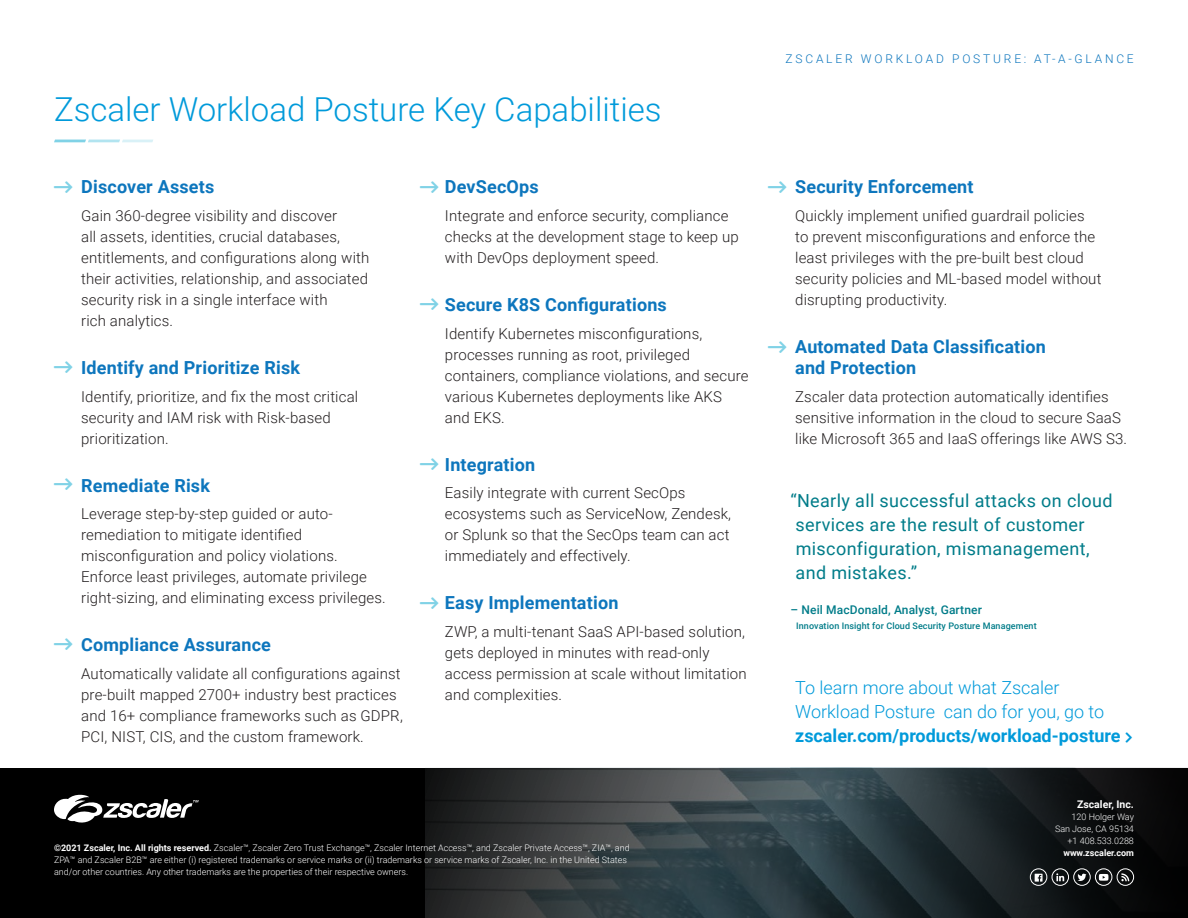
<style>
.page{position:relative;width:1188px;height:918px;background:#fff}
.page>*{position:absolute;margin:0;border:0;box-sizing:border-box;transform-origin:0 0}
.t1{font:300 33px "Roboto";color:#009ada}
.t2{font:700 18px/21px "Roboto";letter-spacing:.01em;color:#0d76bd}
.t3{font:18px/24px "Roboto";letter-spacing:.02em;color:#007c89}
.t4{font:300 18px/24px "Roboto";color:#009ada}
.t5{font:300 15px/21px "Roboto";letter-spacing:.01em;color:#231f20}
.t6{font:300 12px "Roboto";letter-spacing:.235em;color:#0d76bd}
.t7{font:500 12px "Roboto";letter-spacing:.01em;color:#007c89}
.t8{font:700 10.5px "Roboto";color:#fff}
.t9{font:300 9px/12px "Roboto";color:#fff;text-align:right}
.t10{font:500 9px "Roboto";letter-spacing:.01em;color:#007c89}
.t11{font:700 9px "Roboto";color:#fff}
.s1{font-weight:700}
</style>
<div class="page">
<div style="left:0;top:768px;width:1188px;height:150px;background:#000"></div>
<img style="left:426px;top:768px;width:731px;height:150px">
<svg style="left:54px;top:140px;width:99px;height:2px"></svg>
<svg style="left:54px;top:794px;width:145px;height:29px"></svg>
<svg style="left:1099px;top:874px;width:9px;height:7px"></svg>
<div style="left:1095px;top:868px;width:17px;height:18px;border:1px solid #fff;border-radius:50%"></div>
<div style="left:1030px;top:868px;width:17px;height:18px;border:1px solid #fff;border-radius:50%"></div>
<svg style="left:1035px;top:874px;width:8px;height:8px"></svg>
<div style="left:1052px;top:868px;width:17px;height:18px;border:1px solid #fff;border-radius:50%"></div>
<svg style="left:1056px;top:873px;width:8px;height:8px"></svg>
<div style="left:1073px;top:868px;width:18px;height:18px;border:1px solid #fff;border-radius:50%"></div>
<svg style="left:1077px;top:874px;width:9px;height:7px"></svg>
<div style="left:1117px;top:868px;width:17px;height:18px;border:1px solid #fff;border-radius:50%"></div>
<svg style="left:1121px;top:873px;width:8px;height:8px"></svg>
<h1 class="t1" style="left:54px;top:86px;width:609px">Zscaler Workload Posture Key Capabilities</h1>
<p class="t2" style="left:81px;top:175px;width:135px">Discover Assets</p>
<p class="t5" style="left:81px;top:204px;width:290px">Gain 360-degree visibility and discover<br>all assets, identities, crucial databases, entitlements, and configurations along with their activities, relationship, and associated security risk in a single interface with<br>rich analytics.</p>
<p class="t2" style="left:81px;top:356px;width:220px">Identify and Prioritize Risk</p>
<p class="t5" style="left:81px;top:385px;width:279px">Identify, prioritize, and fix the most critical security and IAM risk with Risk-based prioritization.</p>
<p class="t2" style="left:81px;top:474px;width:130px">Remediate Risk</p>
<p class="t5" style="left:81px;top:503px;width:306px">Leverage step-by-step guided or auto&shy;remediation to mitigate identified misconfiguration and policy violations.<br>Enforce least privileges, automate privilege right-sizing, and eliminating excess privileges.</p>
<p class="t2" style="left:81px;top:634px;width:191px">Compliance Assurance</p>
<p class="t5" style="left:81px;top:663px;width:323px">Automatically validate all configurations against pre-built mapped 2700+ industry best practices and 16+ compliance frameworks such as GDPR, PCI, NIST, CIS, and the custom framework.</p>
<p class="t2" style="left:445px;top:175px;width:95px">DevSecOps</p>
<p class="t5" style="left:445px;top:204px;width:295px">Integrate and enforce security, compliance checks at the development stage to keep up with DevOps deployment speed.</p>
<p class="t2" style="left:445px;top:293px;width:223px">Secure K8S Configurations</p>
<p class="t5" style="left:445px;top:322px;width:305px">Identify Kubernetes misconfigurations, processes running as root, privileged containers, compliance violations, and secure various Kubernetes deployments like AKS and EKS.</p>
<p class="t2" style="left:445px;top:453px;width:92px">Integration</p>
<p class="t5" style="left:445px;top:482px;width:288px">Easily integrate with current SecOps ecosystems such as ServiceNow, Zendesk, or Splunk so that the SecOps team can act immediately and effectively.</p>
<p class="t2" style="left:445px;top:592px;width:175px">Easy Implementation</p>
<p class="t5" style="left:445px;top:621px;width:303px">ZWP, a multi-tenant SaaS API-based solution, gets deployed in minutes with read-only access permission at scale without limitation and complexities.</p>
<p class="t9" style="left:54px;top:841px;width:577px;text-align:left"><span class="s1">©2021 Zscaler, Inc. All rights reserved.</span> Zscaler™, Zscaler Zero Trust Exchange™, Zscaler Internet Access™, and Zscaler Private Access™, ZIA™, and<br>ZPA™ and Zscaler B2B™ are either (i) registered trademarks or service marks or (ii) trademarks or service marks of Zscaler, Inc. in the United States and/or other countries. Any other trademarks are the properties of their respective owners.</p>
<p class="t6" style="left:785px;top:50px;width:350px">ZSCALER WORKLOAD POSTURE: AT-A-GLANCE</p>
<p class="t2" style="left:795px;top:175px;width:180px">Security Enforcement</p>
<p class="t5" style="left:795px;top:204px;width:308px">Quickly implement unified guardrail policies to prevent misconfigurations and enforce the least privileges with the pre-built best cloud security policies and ML-based model without disrupting productivity.</p>
<p class="t2" style="left:795px;top:335px;width:252px">Automated Data Classification and Protection</p>
<p class="t5" style="left:795px;top:385px;width:333px">Zscaler data protection automatically identifies sensitive information in the cloud to secure SaaS like Microsoft 365 and IaaS offerings like AWS S3.</p>
<p class="t3" style="left:790px;top:487px;width:324px">“Nearly all successful attacks on cloud services are the result of customer misconfiguration, mismanagement, and mistakes.”</p>
<p class="t7" style="left:791px;top:601px;width:193px">– Neil MacDonald, Analyst, Gartner</p>
<p class="t10" style="left:796px;top:619px;width:242px">Innovation Insight for Cloud Security Posture Management</p>
<p class="t4" style="left:795px;top:675px;width:339px">To learn more about what Zscaler<br>Workload Posture can do for you, go to <span class="s1">zscaler.com/products/workload-posture</span> ❖□■▼</p>
<p class="t8" style="left:1077px;top:797px;width:58px">Zscaler, Inc.</p>
<p class="t9" style="left:1055px;top:811px;width:80px">120 Holger Way<br>San Jose, CA 95134 +1 408.533.0288</p>
<p class="t11" style="left:1063px;top:847px;width:72px">www.zscaler.com</p>
</div>
